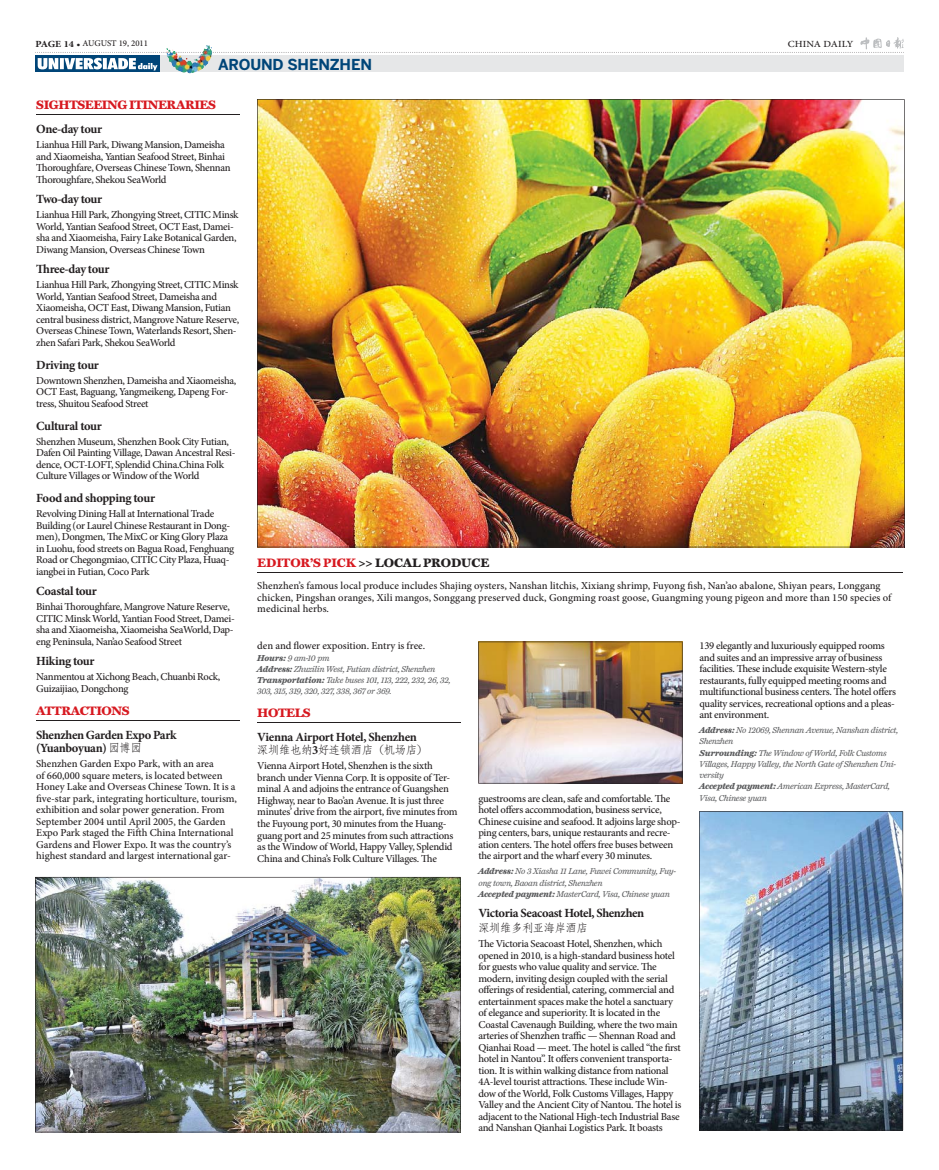
<style>
.page{position:relative;width:939px;height:1170px;background:#fff}
.page>*{position:absolute;margin:0;border:0;box-sizing:border-box;transform-origin:0 0}
.t1{font:700 15px "Benton Sans";letter-spacing:-.01em;color:#004578}
.t2{font:700 12.5px/13.6px "Minion Pro";letter-spacing:-.03em;color:#231f20}
.t3{font:700 12.5px "Miller Daily Two";letter-spacing:-.03em;color:#d71920}
.t4{font:700 12.5px "Miller Daily Two";letter-spacing:-.005em;color:#231f20}
.t5{font:11.25px "Adobe Fangsong Std Regular GBK EUC H";letter-spacing:-.025em;color:#231f20}
.t6{font:500 10.62px/11.5px "Minion Pro";letter-spacing:-.025em;color:#231f20}
.t7{font:500 10.62px/11.5px "Minion Pro";letter-spacing:-.005em;color:#231f20}
.t8{font:500 10.62px/11.5px "Minion Pro";letter-spacing:.005em;color:#231f20}
.t9{font:500 9.38px "Minion Pro";letter-spacing:.01em;color:#231f20;scale:1.1 1}
.t10{font:italic 8.75px/11.2px "Miller Daily Two";letter-spacing:-.03em;color:#58595b}
.t11{font:500 8.75px "Minion Pro";color:#231f20}
.s1{font-weight:700;font-size:9.38px}
.s2{font-size:9.38px}
.s3{font-family:"Adobe Fangsong Std Regular GBK EUC H";font-weight:400;font-size:11.25px}
.s4{color:#d71920}
.s5{font-weight:700}
.s6{font-family:"Minion Pro";font-weight:700;font-size:12.5px}
</style>
<div class="page">
<div style="left:35px;top:56px;width:869px;height:16px;background:#e6e7e8"></div>
<img style="left:182px;top:72px;width:13px;height:1px">
<img style="left:177px;top:70px;width:23px;height:2px">
<div style="left:35px;top:56px;width:125px;height:16px;background:#004578"></div>
<svg style="left:35px;top:37px;width:869px;height:33px"></svg>
<hr style="left:36px;top:114px;width:204px;height:1px;background:#231f20">
<hr style="left:36px;top:719px;width:204px;height:1px;background:#231f20">
<hr style="left:257px;top:722px;width:204px;height:1px;background:#231f20">
<hr style="left:257px;top:572px;width:646px;height:1px;background:#231f20">
<img style="left:257px;top:99px;width:648px;height:448px">
<img style="left:35px;top:876px;width:426px;height:256px">
<img style="left:699px;top:811px;width:204px;height:319px">
<img style="left:478px;top:641px;width:205px;height:142px">
<p class="t11" style="left:36px;top:40px;width:114px"><span class="s1">PAGE 14</span> <span class="s2">•</span> AUGUST 19, 2011</p>
<h1 class="t1" style="left:218px;top:59px;width:155px">AROUND SHENZHEN</h1>
<p class="t9" style="left:788px;top:40px;width:61px">CHINA DAILY</p>
<p class="t3" style="left:36px;top:100px;width:181px">SIGHTSEEING ITINERARIES</p>
<p class="t2" style="left:36px;top:123px;width:67px">One-day tour</p>
<p class="t6" style="left:36px;top:140px;width:196px">Lianhua Hill Park, Diwang Mansion, Dameisha and Xiaomeisha, Yantian Seafood Street, Binhai Thoroughfare, Overseas Chinese Town, Shennan Thoroughfare, Shekou SeaWorld</p>
<p class="t2" style="left:36px;top:193px;width:67px">Two-day tour</p>
<p class="t6" style="left:36px;top:210px;width:204px">Lianhua Hill Park, Zhongying Street, CITIC Minsk World, Yantian Seafood Street, OCT East, Damei&shy;sha and Xiaomeisha, Fairy Lake Botanical Garden, Diwang Mansion, Overseas Chinese Town</p>
<p class="t2" style="left:36px;top:263px;width:75px">Three-day tour</p>
<p class="t6" style="left:36px;top:280px;width:204px">Lianhua Hill Park, Zhongying Street, CITIC Minsk World, Yantian Seafood Street, Dameisha and Xiaomeisha, OCT East, Diwang Mansion, Futian central business district, Mangrove Nature Reserve, Overseas Chinese Town, Waterlands Resort, Shen&shy;zhen Safari Park, Shekou SeaWorld</p>
<p class="t2" style="left:36px;top:359px;width:64px">Driving tour</p>
<p class="t6" style="left:36px;top:375px;width:202px">Downtown Shenzhen, Dameisha and Xiaomeisha,<br>OCT East, Baguang, Yangmeikeng, Dapeng For&shy;tress, Shuitou Seafood Street</p>
<p class="t2" style="left:36px;top:420px;width:67px">Cultural tour</p>
<p class="t6" style="left:36px;top:436px;width:201px">Shenzhen Museum, Shenzhen Book City Futian, Dafen Oil Painting Village, Dawan Ancestral Resi&shy;dence, OCT-LOFT, Splendid China.China Folk Culture Villages or Window of the World</p>
<p class="t2" style="left:36px;top:492px;width:120px">Food and shopping tour</p>
<p class="t6" style="left:36px;top:509px;width:200px">Revolving Dining Hall at International Trade Building (or Laurel Chinese Restaurant in Dong&shy;men), Dongmen, The MixC or King Glory Plaza in Luohu, food streets on Bagua Road, Fenghuang Road or Chegongmiao, CITIC City Plaza, Huaq&shy;iangbei in Futian, Coco Park</p>
<p class="t2" style="left:36px;top:585px;width:62px">Coastal tour</p>
<p class="t6" style="left:36px;top:602px;width:200px">Binhai Thoroughfare, Mangrove Nature Reserve, CITIC Minsk World, Yantian Food Street, Damei&shy;sha and Xiaomeisha, Xiaomeisha SeaWorld, Dap&shy;eng Peninsula, Nan’ao Seafood Street</p>
<p class="t2" style="left:36px;top:655px;width:60px">Hiking tour</p>
<p class="t6" style="left:36px;top:672px;width:186px">Nanmentou at Xichong Beach, Chuanbi Rock,<br>Guizaijiao, Dongchong</p>
<p class="t3" style="left:36px;top:706px;width:95px">ATTRACTIONS</p>
<p class="t2" style="left:36px;top:728px;width:142px">Shenzhen Garden Expo Park (Yuanboyuan) <span class="s3">园博园</span></p>
<p class="t7" style="left:36px;top:759px;width:202px">Shenzhen Garden Expo Park, with an area<br>of 660,000 square meters, is located between Honey Lake and Overseas Chinese Town. It is a five-star park, integrating horticulture, tourism, exhibition and solar power generation. From September 2004 until April 2005, the Garden Expo Park staged the Fifth China International Gardens and Flower Expo. It was the country’s highest standard and largest international gar-</p>
<p class="t4" style="left:257px;top:558px;width:234px"><span class="s4">EDITOR’S PICK</span> &gt;&gt; LOCAL PRODUCE</p>
<p class="t8" style="left:257px;top:581px;width:636px">Shenzhen’s famous local produce includes Shajing oysters, Nanshan litchis, Xixiang shrimp, Fuyong fish, Nan’ao abalone, Shiyan pears, Longgang chicken, Pingshan oranges, Xili mangos, Songgang preserved duck, Gongming roast goose, Guangming young pigeon and more than 150 species of medicinal herbs.</p>
<p class="t7" style="left:257px;top:641px;width:169px">den and flower exposition. Entry is free.</p>
<p class="t10" style="left:257px;top:653px;width:195px"><span class="s5">Hours:</span> 9 am-10 pm<br><span class="s5">Address:</span> Zhuzilin West, Futian district, Shenzhen <span class="s5">Transportation:</span> Take buses 101, 113, 222, 232, 26, 32, 303, 315, 319, 320, 327, 338, 367 or 369.</p>
<p class="t3" style="left:257px;top:708px;width:55px">HOTELS</p>
<p class="t2" style="left:257px;top:731px;width:161px">Vienna Airport Hotel, Shenzhen</p>
<p class="t5" style="left:257px;top:745px;width:172px">深圳维也纳<span class="s6">3</span>好连锁酒店（机场店）</p>
<p class="t6" style="left:257px;top:761px;width:202px">Vienna Airport Hotel, Shenzhen is the sixth branch under Vienna Corp. It is opposite of Ter&shy;minal A and adjoins the entrance of Guangshen Highway, near to Bao’an Avenue. It is just three minutes’ drive from the airport, five minutes from the Fuyoung port, 30 minutes from the Huang&shy;guang port and 25 minutes from such attractions as the Window of World, Happy Valley, Splendid China and China’s Folk Culture Villages. The</p>
<p class="t6" style="left:478px;top:793px;width:204px">guestrooms are clean, safe and comfortable. The hotel offers accommodation, business service, Chinese cuisine and seafood. It adjoins large shop&shy;ping centers, bars, unique restaurants and recre&shy;ation centers. The hotel offers free buses between the airport and the wharf every 30 minutes.</p>
<p class="t10" style="left:478px;top:866px;width:199px"><span class="s5">Address:</span> No 3 Xiasha 11 Lane, Fuwei Community, Fuy&shy;ong town, Baoan district, Shenzhen<br><span class="s5">Accepted payment:</span> MasterCard, Visa, Chinese yuan</p>
<p class="t2" style="left:478px;top:907px;width:167px">Victoria Seacoast Hotel, Shenzhen</p>
<p class="t5" style="left:478px;top:923px;width:111px">深圳维多利亚海岸酒店</p>
<p class="t6" style="left:478px;top:938px;width:205px">The Victoria Seacoast Hotel, Shenzhen, which opened in 2010, is a high-standard business hotel for guests who value quality and service. The modern, inviting design coupled with the serial offerings of residential, catering, commercial and entertainment spaces make the hotel a sanctuary of elegance and superiority. It is located in the Coastal Cavenaugh Building, where the two main arteries of Shenzhen traffic — Shennan Road and Qianhai Road — meet. The hotel is called “the first hotel in Nantou”. It offers convenient transporta&shy;tion. It is within walking distance from national 4A-level tourist attractions. These include Win&shy;dow of the World, Folk Customs Villages, Happy Valley and the Ancient City of Nantou. The hotel is adjacent to the National High-tech Industrial Base and Nanshan Qianhai Logistics Park. It boasts</p>
<p class="t6" style="left:699px;top:641px;width:198px">139 elegantly and luxuriously equipped rooms and suites and an impressive array of business facilities. These include exquisite Western-style restaurants, fully equipped meeting rooms and multifunctional business centers. The hotel offers quality services, recreational options and a pleas&shy;ant environment.</p>
<p class="t10" style="left:699px;top:725px;width:200px"><span class="s5">Address:</span> No 12069, Shennan Avenue, Nanshan district, Shenzhen<br><span class="s5">Surrounding:</span> The Window of World, Folk Customs Villages, Happy Valley, the North Gate of Shenzhen Uni&shy;versity<br><span class="s5">Accepted payment:</span> American Express, MasterCard, Visa, Chinese yuan</p>
</div>
